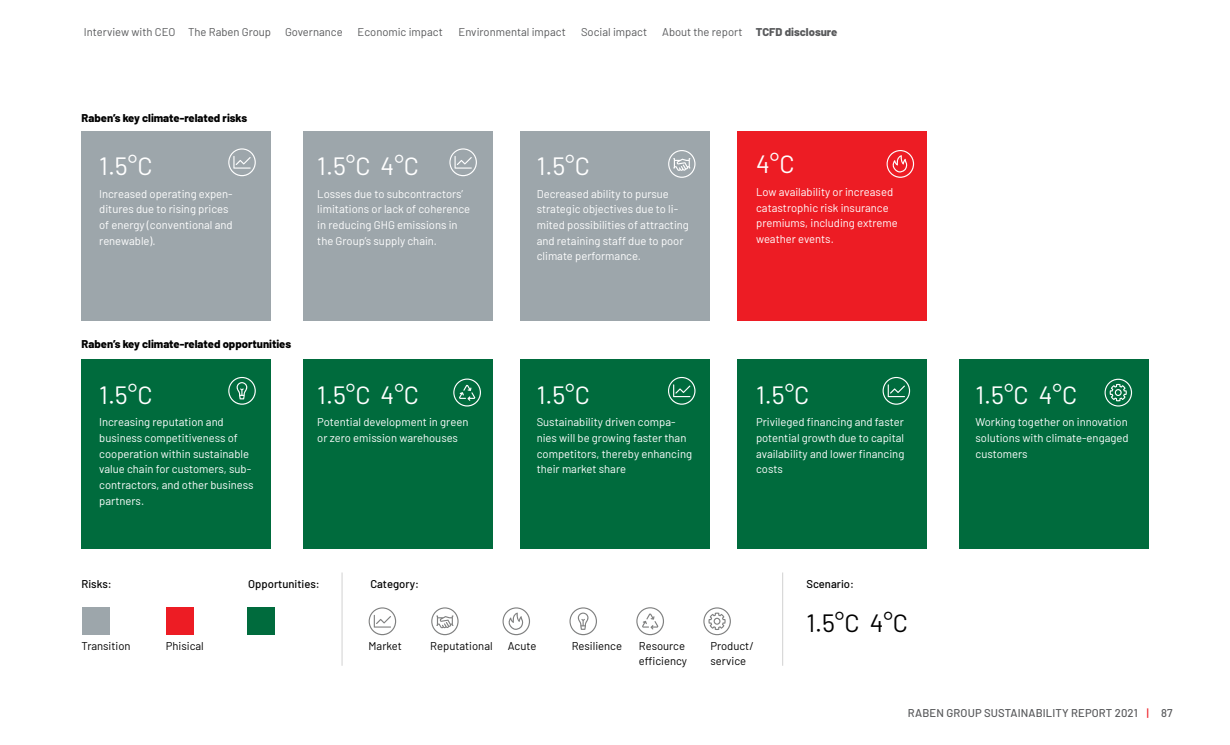
<style>
.page{position:relative;width:1230px;height:745px;background:#fff}
.page>*{position:absolute;margin:0;border:0;box-sizing:border-box;transform-origin:0 0}
.t1{font:25px "Barlow";color:#fff}
.t2{font:25px "Barlow";color:#000}
.t3{font:11.25px/15.6px "Barlow";color:#fff}
.t4{font:11.25px "Barlow";color:#58595b}
.t5{font:11.25px/15px "Barlow";color:#000}
.t6{font:800 11.25px "Barlow";color:#000}
.t7{font:500 11.25px "Barlow";color:#000}
.t8{font:500 11.25px "Barlow";letter-spacing:.01em;color:#58595b}
.s1{font-weight:800}
.s2{color:#ed1c24}
</style>
<div class="page">
<div style="left:81px;top:131px;width:190px;height:189px;background:#9da6ab"></div>
<div style="left:81px;top:358px;width:190px;height:190px;background:#006b3d"></div>
<div style="left:81px;top:607px;width:28px;height:27px;background:#9da6ab"></div>
<div style="left:166px;top:607px;width:28px;height:27px;background:#ed1c24"></div>
<div style="left:247px;top:607px;width:28px;height:27px;background:#006b3d"></div>
<div style="left:303px;top:131px;width:190px;height:189px;background:#9da6ab"></div>
<div style="left:303px;top:358px;width:190px;height:190px;background:#006b3d"></div>
<div style="left:520px;top:131px;width:189px;height:189px;background:#9da6ab"></div>
<div style="left:520px;top:358px;width:189px;height:190px;background:#006b3d"></div>
<div style="left:737px;top:131px;width:189px;height:189px;background:#ed1c24"></div>
<div style="left:737px;top:358px;width:189px;height:190px;background:#006b3d"></div>
<div style="left:959px;top:358px;width:189px;height:190px;background:#006b3d"></div>
<svg style="left:703px;top:607px;width:28px;height:27px"></svg>
<svg style="left:1104px;top:378px;width:28px;height:28px"></svg>
<svg style="left:502px;top:607px;width:28px;height:27px"></svg>
<svg style="left:886px;top:150px;width:28px;height:28px"></svg>
<svg style="left:636px;top:607px;width:28px;height:27px"></svg>
<svg style="left:453px;top:378px;width:28px;height:28px"></svg>
<svg style="left:369px;top:607px;width:27px;height:27px"></svg>
<svg style="left:228px;top:148px;width:28px;height:28px"></svg>
<svg style="left:449px;top:148px;width:28px;height:28px"></svg>
<svg style="left:668px;top:376px;width:27px;height:28px"></svg>
<svg style="left:882px;top:376px;width:28px;height:28px"></svg>
<svg style="left:431px;top:607px;width:27px;height:27px"></svg>
<svg style="left:668px;top:150px;width:27px;height:28px"></svg>
<svg style="left:569px;top:607px;width:28px;height:27px"></svg>
<svg style="left:228px;top:376px;width:28px;height:28px"></svg>
<hr style="left:342px;top:572px;width:1px;height:93px;background:#d1d1d1">
<hr style="left:782px;top:572px;width:1px;height:93px;background:#d1d1d1">
<p class="t4" style="left:285px;top:24px;width:59px">Governance</p>
<p class="t4" style="left:357px;top:24px;width:87px">Economic impact</p>
<p class="t4" style="left:458px;top:24px;width:109px">Environmental impact</p>
<p class="t4" style="left:662px;top:24px;width:177px">About the report <span class="s1">TCFD disclosure</span></p>
<p class="t4" style="left:84px;top:24px;width:189px">Interview with CEO The Raben Group</p>
<p class="t4" style="left:581px;top:24px;width:68px">Social impact</p>
<p class="t6" style="left:81px;top:110px;width:167px">Raben’s key climate-related risks</p>
<h1 class="t1" style="left:99px;top:150px;width:55px">1.5°C</h1>
<p class="t3" style="left:99px;top:185px;width:135px">Increased operating expen&shy;ditures due to rising prices of energy (conventional and renewable).</p>
<h1 class="t1" style="left:317px;top:150px;width:103px">1.5°C 4°C</h1>
<p class="t3" style="left:317px;top:185px;width:154px">Losses due to subcontractors’ limitations or lack of coherence in reducing GHG emissions in the Group’s supply chain.</p>
<p class="t6" style="left:81px;top:336px;width:211px">Raben’s key climate-related opportunities</p>
<h1 class="t1" style="left:99px;top:378px;width:55px">1.5°C</h1>
<p class="t3" style="left:99px;top:414px;width:156px">Increasing reputation and business competitiveness of cooperation within sustainable value chain for customers, sub&shy;contractors, and other business partners.</p>
<h1 class="t1" style="left:317px;top:378px;width:103px">1.5°C 4°C</h1>
<p class="t3" style="left:317px;top:414px;width:153px">Potential development in green or zero emission warehouses</p>
<h1 class="t1" style="left:537px;top:150px;width:55px">1.5°C</h1>
<h1 class="t1" style="left:756px;top:148px;width:40px">4°C</h1>
<p class="t3" style="left:537px;top:185px;width:154px">Decreased ability to pursue strategic objectives due to li&shy;mited possibilities of attracting and retaining staff due to poor climate performance.</p>
<p class="t3" style="left:756px;top:183px;width:143px">Low availability or increased catastrophic risk insurance premiums, including extreme weather events.</p>
<h1 class="t1" style="left:537px;top:378px;width:55px">1.5°C</h1>
<h1 class="t1" style="left:756px;top:378px;width:55px">1.5°C</h1>
<p class="t3" style="left:537px;top:414px;width:157px">Sustainability driven compa&shy;nies will be growing faster than competitors, thereby enhancing their market share</p>
<p class="t3" style="left:756px;top:414px;width:150px;text-align:justify">Privileged financing and faster potential growth due to capital availability and lower financing costs</p>
<p class="t7" style="left:81px;top:576px;width:32px">Risks:</p>
<p class="t7" style="left:248px;top:576px;width:73px">Opportunities:</p>
<p class="t7" style="left:370px;top:576px;width:50px">Category:</p>
<p class="t7" style="left:806px;top:576px;width:49px">Scenario:</p>
<h1 class="t2" style="left:806px;top:606px;width:103px">1.5°C 4°C</h1>
<p class="t5" style="left:81px;top:638px;width:51px">Transition</p>
<p class="t5" style="left:166px;top:638px;width:40px">Phisical</p>
<p class="t5" style="left:368px;top:638px;width:35px">Market</p>
<p class="t5" style="left:430px;top:638px;width:64px">Reputational</p>
<p class="t5" style="left:508px;top:638px;width:30px">Acute</p>
<p class="t5" style="left:572px;top:638px;width:52px">Resilience</p>
<p class="t5" style="left:710px;top:638px;width:45px">Product/ service</p>
<p class="t5" style="left:639px;top:638px;width:50px">Resource efficiency</p>
<h1 class="t1" style="left:975px;top:378px;width:103px">1.5°C 4°C</h1>
<p class="t3" style="left:975px;top:414px;width:155px;text-align:justify">Working together on innovation solutions with climate-engaged customers</p>
<p class="t8" style="left:908px;top:705px;width:266px">RABEN GROUP SUSTAINABILITY REPORT 2021 <span class="s2">|</span> 87</p>
</div>
